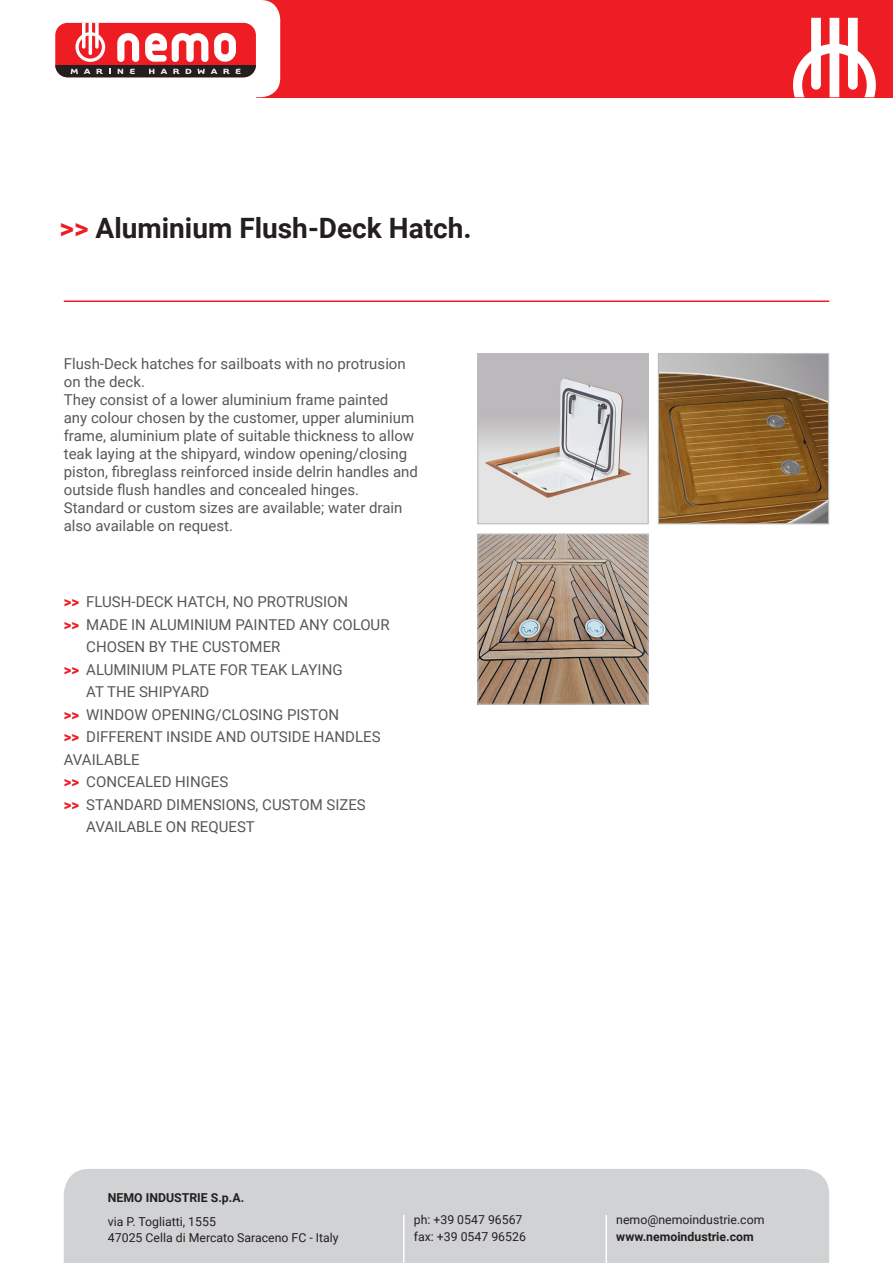
<style>
.page{position:relative;width:893px;height:1263px;background:#fff}
.page>*{position:absolute;margin:0;border:0;box-sizing:border-box;transform-origin:0 0}
.t1{font:700 28.05px "Roboto";color:#231f20}
.t2{font:15px/18px "Roboto";color:#57585a}
.t3{font:12.3px "Roboto";color:#231f20}
.t4{font:700 12.3px "Roboto";color:#231f20}
.s1{color:#ee1d23}
.s2{font-weight:900;color:#ee1d23}
</style>
<div class="page">
<div style="left:257px;top:0;width:636px;height:97px;background:#ee1d23"></div>
<svg style="left:793px;top:18px;width:83px;height:79px"></svg>
<div style="left:236px;top:0;width:44px;height:97px;background:#fff;border-radius:20px"></div>
<div style="left:55px;top:23px;width:201px;height:54px;background:#ee1d23;border-radius:12px"></div>
<div style="left:55px;top:65px;width:201px;height:12px;background:#231f20"></div>
<svg style="left:71px;top:69px;width:7px;height:5px"></svg>
<svg style="left:84px;top:69px;width:7px;height:5px"></svg>
<svg style="left:97px;top:69px;width:6px;height:5px"></svg>
<svg style="left:118px;top:69px;width:5px;height:5px"></svg>
<svg style="left:130px;top:69px;width:5px;height:5px"></svg>
<svg style="left:149px;top:69px;width:5px;height:5px"></svg>
<svg style="left:160px;top:69px;width:7px;height:5px"></svg>
<svg style="left:173px;top:69px;width:6px;height:5px"></svg>
<svg style="left:186px;top:69px;width:5px;height:5px"></svg>
<svg style="left:197px;top:69px;width:8px;height:5px"></svg>
<svg style="left:211px;top:69px;width:6px;height:5px"></svg>
<svg style="left:75px;top:23px;width:30px;height:39px"></svg>
<svg style="left:145px;top:33px;width:63px;height:29px"></svg>
<svg style="left:117px;top:33px;width:22px;height:29px"></svg>
<div style="left:214px;top:33px;width:22px;height:29px;background:#fff;border-radius:11px"></div>
<svg style="left:221px;top:40px;width:8px;height:14px"></svg>
<hr style="left:64px;top:300px;width:765px;height:2px;background:#ee1d23">
<img style="left:479px;top:355px;width:168px;height:167px">
<div style="left:477px;top:353px;width:172px;height:171px;border:1px solid #bcbdc0"></div>
<img style="left:660px;top:355px;width:167px;height:167px">
<div style="left:658px;top:353px;width:171px;height:171px;border:1px solid #bcbdc0"></div>
<img style="left:479px;top:535px;width:168px;height:168px">
<div style="left:477px;top:533px;width:172px;height:172px;border:1px solid #bcbdc0"></div>
<div style="left:64px;top:1169px;width:765px;height:94px;background:#d1d2d4"></div>
<hr style="left:403px;top:1215px;width:1px;height:48px;background:#fff">
<hr style="left:605px;top:1215px;width:2px;height:48px;background:#fff">
<svg style="left:223px;top:69px;width:18px;height:5px"></svg>
<p class="t1" style="left:60px;top:209px;width:414px"><span class="s1">&gt;&gt;</span> Aluminium Flush-Deck Hatch.</p>
<p class="t2" style="left:64px;top:354px;width:343px">Flush-Deck hatches for sailboats with no protrusion on the deck.</p>
<p class="t2" style="left:64px;top:390px;width:356px">They consist of a lower aluminium frame painted<br>any colour chosen by the customer, upper aluminium frame, aluminium plate of suitable thickness to allow teak laying at the shipyard, window opening/closing piston, fibreglass reinforced inside delrin handles and outside flush handles and concealed hinges.</p>
<p class="t2" style="left:64px;top:498px;width:340px">Standard or custom sizes are available; water drain also available on request.</p>
<p class="t2" style="left:64px;top:592px;width:286px"><span class="s2">&gt;&gt;</span> FLUSH-DECK HATCH, NO PROTRUSION</p>
<p class="t2" style="left:64px;top:615px;width:327px"><span class="s2">&gt;&gt;</span> MADE IN ALUMINIUM PAINTED ANY COLOUR</p>
<p class="t2" style="left:86px;top:637px;width:196px">CHOSEN BY THE CUSTOMER</p>
<p class="t2" style="left:64px;top:660px;width:280px"><span class="s2">&gt;&gt;</span> ALUMINIUM PLATE FOR TEAK LAYING</p>
<p class="t2" style="left:86px;top:682px;width:125px">AT THE SHIPYARD</p>
<p class="t2" style="left:64px;top:705px;width:277px"><span class="s2">&gt;&gt;</span> WINDOW OPENING/CLOSING PISTON</p>
<p class="t2" style="left:64px;top:725px;width:318px;line-height:22.5px"><span class="s2">&gt;&gt;</span> DIFFERENT INSIDE AND OUTSIDE HANDLES<br>AVAILABLE</p>
<p class="t2" style="left:64px;top:772px;width:166px"><span class="s2">&gt;&gt;</span> CONCEALED HINGES</p>
<p class="t2" style="left:64px;top:795px;width:304px"><span class="s2">&gt;&gt;</span> STANDARD DIMENSIONS, CUSTOM SIZES</p>
<p class="t2" style="left:86px;top:817px;width:170px">AVAILABLE ON REQUEST</p>
<p class="t4" style="left:108px;top:1189px;width:138px">NEMO INDUSTRIE S.p.A.</p>
<p class="t3" style="left:108px;top:1213px;width:109px">via P. Togliatti, 1555</p>
<p class="t3" style="left:108px;top:1229px;width:232px">47025 Cella di Mercato Saraceno FC - Italy</p>
<p class="t3" style="left:414px;top:1211px;width:110px">ph: +39 0547 96567</p>
<p class="t3" style="left:414px;top:1228px;width:114px">fax: +39 0547 96526</p>
<p class="t3" style="left:616px;top:1211px;width:150px">nemo@nemoindustrie.com</p>
<p class="t4" style="left:616px;top:1228px;width:139px">www.nemoindustrie.com</p>
</div>
